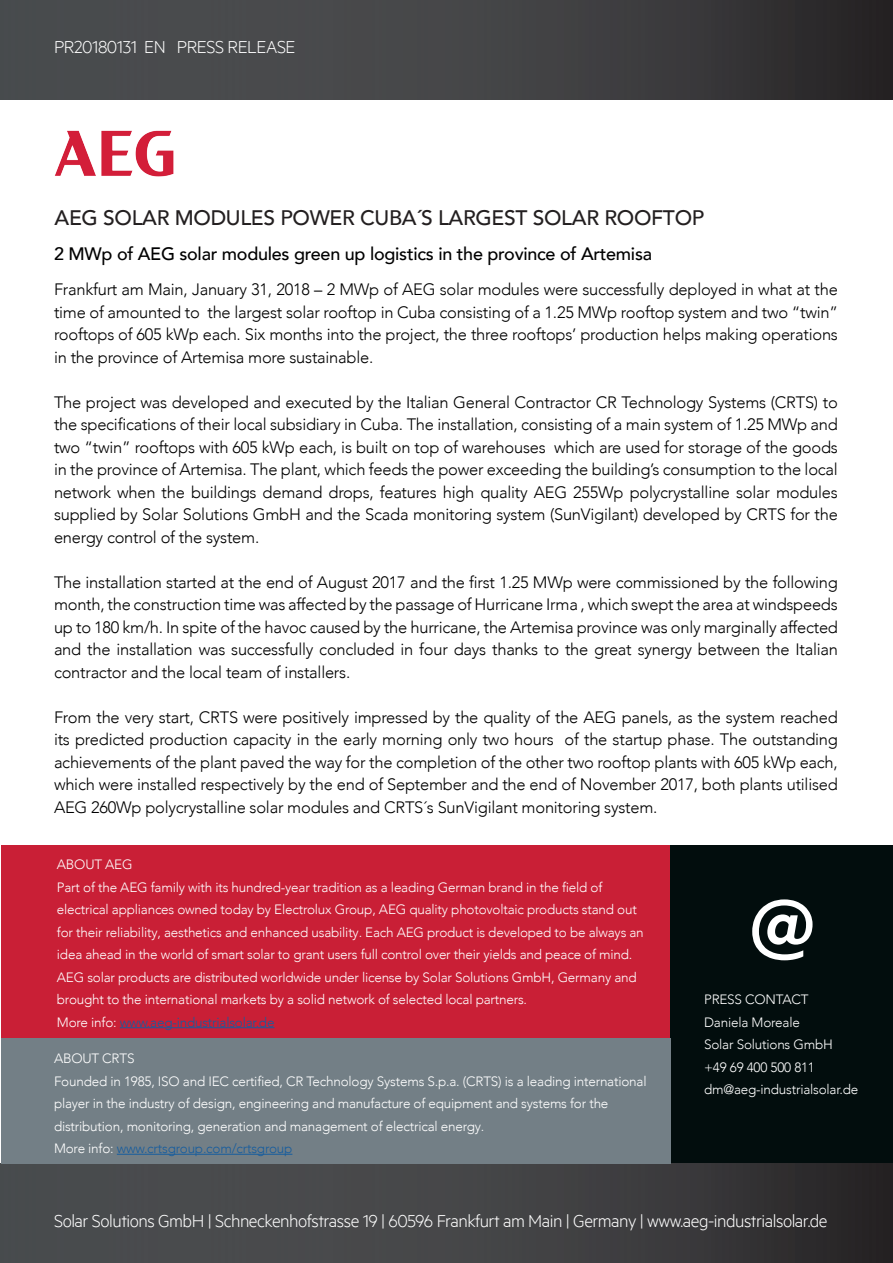
<style>
.page{position:relative;width:893px;height:1263px;background:#fff}
.page>*{position:absolute;margin:0;border:0;box-sizing:border-box;transform-origin:0 0}
.t1{font:500 84px "Metric";color:#fff}
.t2{font:500 21px "Avenir LT Com";letter-spacing:-.015em;color:#231f20}
.t3{font:300 19.5px "Metric";letter-spacing:-.025em;color:#fff}
.t4{font:500 18px "Avenir LT Com";letter-spacing:-.015em;color:#000001}
.t5{font:300 16.5px/22.5px "Avenir LT Com";letter-spacing:-.015em;color:#000001;text-align:justify}
.t6{font:300 13.5px/22.5px "Avenir LT Com";letter-spacing:-.015em;color:#fff}
.t7{font:300 13.5px "Avenir LT Com";letter-spacing:-.015em;color:#175d9e}
.s1{color:#fff}
</style>
<div class="page">
<div style="left:0;top:0;width:893px;height:100px;background:linear-gradient(to right,#515456,#302d2f)"></div>
<div style="left:0;top:1163px;width:893px;height:100px;background:linear-gradient(to right,#515456,#302d2f)"></div>
<img style="left:55px;top:130px;width:119px;height:46px">
<div style="left:1px;top:845px;width:669px;height:199px;background:#c91f36"></div>
<hr style="left:120px;top:1027px;width:155px;height:1px;background:#175d9e">
<div style="left:670px;top:845px;width:223px;height:318px;background:#020d0d"></div>
<div style="left:1px;top:1038px;width:669px;height:125px;background:#737f86"></div>
<hr style="left:117px;top:1154px;width:175px;height:1px;background:#175d9e">
<p class="t3" style="left:54px;top:36px;width:243px">PR20180131 EN PRESS RELEASE</p>
<p class="t2" style="left:55px;top:206px;width:651px">AEG SOLAR MODULES POWER CUBA´S LARGEST SOLAR ROOFTOP</p>
<p class="t4" style="left:54px;top:244px;width:600px">2 MWp of AEG solar modules green up logistics in the province of Artemisa</p>
<p class="t5" style="left:54px;top:278px;width:785px">Frankfurt am Main, January 31, 2018 – 2 MWp of AEG solar modules were successfully deployed in what at the time of amounted to the largest solar rooftop in Cuba consisting of a 1.25 MWp rooftop system and two “twin” rooftops of 605 kWp each. Six months into the project, the three rooftops’ production helps making operations in the province of Artemisa more sustainable.</p>
<p class="t5" style="left:54px;top:391px;width:785px">The project was developed and executed by the Italian General Contractor CR Technology Systems (CRTS) to the specifications of their local subsidiary in Cuba. The installation, consisting of a main system of 1.25 MWp and two “twin” rooftops with 605 kWp each, is built on top of warehouses which are used for storage of the goods in the province of Artemisa. The plant, which feeds the power exceeding the building’s consumption to the local network when the buildings demand drops, features high quality AEG 255Wp polycrystalline solar modules supplied by Solar Solutions GmbH and the Scada monitoring system (SunVigilant) developed by CRTS for the energy control of the system.</p>
<p class="t5" style="left:54px;top:571px;width:785px">The installation started at the end of August 2017 and the first 1.25 MWp were commissioned by the following month, the construction time was affected by the passage of Hurricane Irma , which swept the area at windspeeds up to 180 km/h. In spite of the havoc caused by the hurricane, the Artemisa province was only marginally affected and the installation was successfully concluded in four days thanks to the great synergy between the Italian contractor and the local team of installers.</p>
<p class="t5" style="left:54px;top:706px;width:785px">From the very start, CRTS were positively impressed by the quality of the AEG panels, as the system reached its predicted production capacity in the early morning only two hours of the startup phase. The outstanding achievements of the plant paved the way for the completion of the other two rooftop plants with 605 kWp each, which were installed respectively by the end of September and the end of November 2017, both plants utilised AEG 260Wp polycrystalline solar modules and CRTS´s SunVigilant monitoring system.</p>
<p class="t6" style="left:57px;top:853px;width:77px">ABOUT AEG</p>
<p class="t6" style="left:57px;top:876px;width:588px">Part of the AEG family with its hundred-year tradition as a leading German brand in the field of electrical appliances owned today by Electrolux Group, AEG quality photovoltaic products stand out for their reliability, aesthetics and enhanced usability. Each AEG product is developed to be always an idea ahead in the world of smart solar to grant users full control over their yields and peace of mind.<br>AEG solar products are distributed worldwide under license by Solar Solutions GmbH, Germany and brought to the international markets by a solid network of selected local partners.</p>
<p class="t7" style="left:57px;top:1014px;width:219px"><span class="s1">More info:</span> www.aeg-industrialsolar.de</p>
<p class="t6" style="left:54px;top:1047px;width:82px">ABOUT CRTS</p>
<p class="t6" style="left:54px;top:1070px;width:594px">Founded in 1985, ISO and IEC certified, CR Technology Systems S.p.a. (CRTS) is a leading international player in the industry of design, engineering and manufacture of equipment and systems for the</p>
<p class="t6" style="left:54px;top:1115px;width:432px">distribution, monitoring, generation and management of electrical energy.</p>
<p class="t7" style="left:54px;top:1140px;width:240px"><span class="s1">More info:</span> www.crtsgroup.com/crtsgroup</p>
<p class="t1" style="left:750px;top:872px;width:67px">@</p>
<p class="t6" style="left:704px;top:988px;width:106px">PRESS CONTACT</p>
<p class="t6" style="left:704px;top:1011px;width:97px">Daniela Moreale</p>
<p class="t6" style="left:704px;top:1033px;width:130px">Solar Solutions GmbH</p>
<p class="t6" style="left:704px;top:1056px;width:112px">+49 69 400 500 811</p>
<p class="t6" style="left:704px;top:1078px;width:156px">dm@aeg-industrialsolar.de</p>
<p class="t3" style="left:54px;top:1210px;width:775px">Solar Solutions GmbH | Schneckenhofstrasse 19 | 60596 Frankfurt am Main | Germany | www.aeg-industrialsolar.de</p>
</div>
